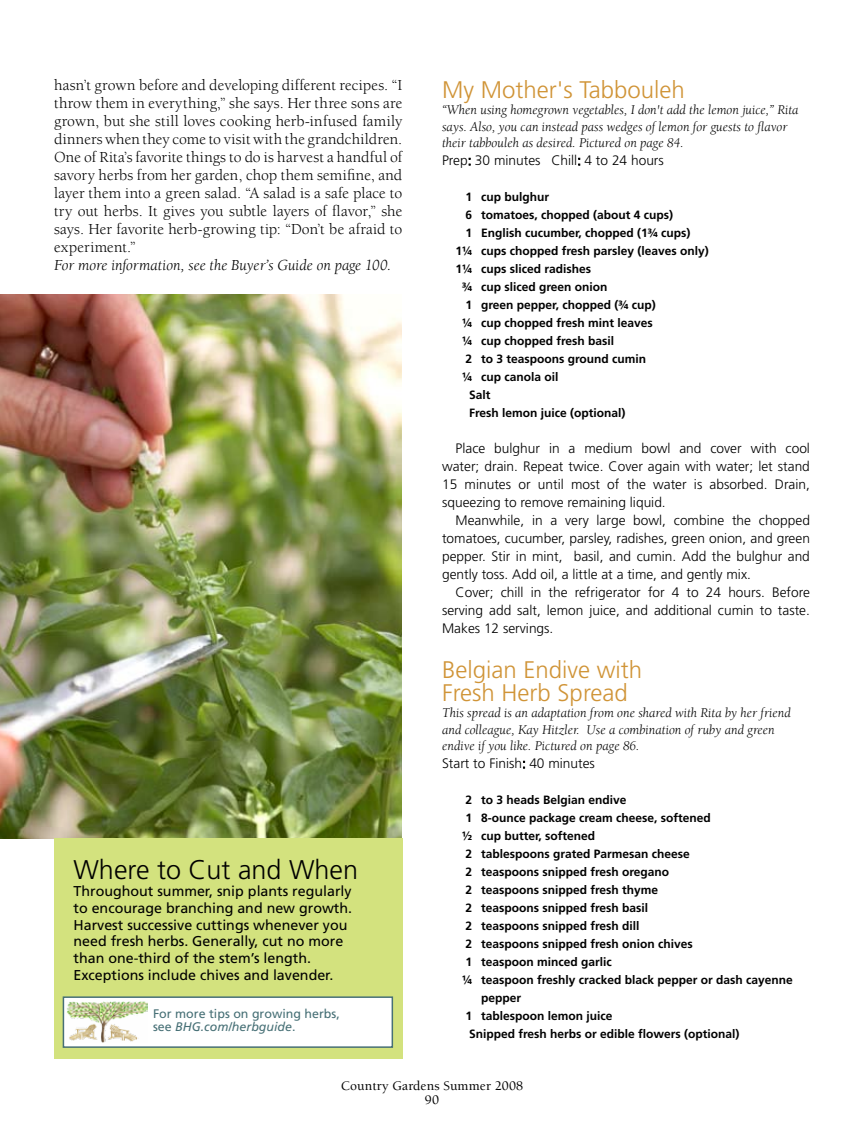
<style>
.page{position:relative;width:864px;height:1134px;background:#fff}
.page>*{position:absolute;margin:0;border:0;box-sizing:border-box;transform-origin:0 0}
.t1{font:300 27px "Frutiger";color:#000}
.t2{font:300 24px/22.5px "Frutiger";color:#d09437}
.t3{font:15.75px/18px "Berkeley";color:#000;text-align:justify}
.t4{font:italic 15.75px "Berkeley";letter-spacing:-.005em;color:#000}
.t5{font:14.25px/17px "Frutiger";color:#000}
.t6{font:300 13.65px/18px "Frutiger";color:#000;text-align:justify}
.t7{font:italic 13.65px/16.5px "Berkeley";color:#000}
.t8{font:500 13.5px/13.5px "Berkeley";letter-spacing:.01em;color:#000;text-align:center}
.t9{font:12.45px/13.5px "Frutiger";color:#477076}
.t10{font:700 12px "Frutiger";color:#000}
.s1{font-style:italic}
</style>
<div class="page">
<img style="left:0;top:294px;width:402px;height:545px">
<div style="left:54px;top:839px;width:348px;height:220px;background:#d3e27e"></div>
<div style="left:63px;top:997px;width:329px;height:50px;background:#fff"></div>
<div style="left:63px;top:996px;width:330px;height:52px;border:2px solid #477076"></div>
<img style="left:67px;top:1001px;width:81px;height:42px">
<p class="t3" style="left:54px;top:76px;width:350px">hasn’t grown before and developing different recipes. “I throw them in everything,” she says. Her three sons are grown, but she still loves cooking herb-infused family dinners when they come to visit with the grandchildren.<br>One of Rita’s favorite things to do is harvest a handful of savory herbs from her garden, chop them semifine, and layer them into a green salad. “A salad is a safe place to try out herbs. It gives you subtle layers of flavor,” she says. Her favorite herb-growing tip: “Don’t be afraid to experiment.”</p>
<h3 class="t4" style="left:54px;top:257px;width:339px">For more information, see the Buyer’s Guide on page 100.</h3>
<h1 class="t1" style="left:74px;top:854px;width:286px">Where to Cut and When</h1>
<p class="t5" style="left:74px;top:882px;width:280px">Throughout summer, snip plants regularly to encourage branching and new growth.<br>Harvest successive cuttings whenever you need fresh herbs. Generally, cut no more than one-third of the stem’s length.<br>Exceptions include chives and lavender.</p>
<p class="t9" style="left:153px;top:1007px;width:188px">For more tips on growing herbs, see <span class="s1">BHG.com/herbguide</span>.</p>
<h2 class="t2" style="left:442px;top:79px;width:244px">My Mother's Tabbouleh</h2>
<p class="t7" style="left:442px;top:102px;width:358px">“When using homegrown vegetables, I don't add the lemon juice,” Rita says. Also, you can instead pass wedges of lemon for guests to flavor their tabbouleh as desired. Pictured on page 84.</p>
<p class="t6" style="left:442px;top:152px;width:223px">Prep: 30 minutes Chill: 4 to 24 hours</p>
<p class="t10" style="left:465px;top:190px;width:85px">1 cup bulghur</p>
<p class="t10" style="left:465px;top:208px;width:209px">6 tomatoes, chopped (about 4 cups)</p>
<p class="t10" style="left:465px;top:226px;width:227px">1 English cucumber, chopped (1¾ cups)</p>
<p class="t10" style="left:455px;top:244px;width:255px">1¼ cups chopped fresh parsley (leaves only)</p>
<p class="t10" style="left:455px;top:262px;width:137px">1¼ cups sliced radishes</p>
<p class="t10" style="left:462px;top:280px;width:147px">¾ cup sliced green onion</p>
<p class="t10" style="left:465px;top:298px;width:192px">1 green pepper, chopped (¾ cup)</p>
<p class="t10" style="left:462px;top:316px;width:192px">¼ cup chopped fresh mint leaves</p>
<p class="t10" style="left:462px;top:334px;width:154px">¼ cup chopped fresh basil</p>
<p class="t10" style="left:465px;top:352px;width:182px">2 to 3 teaspoons ground cumin</p>
<p class="t10" style="left:462px;top:370px;width:98px">¼ cup canola oil</p>
<p class="t10" style="left:469px;top:388px;width:23px">Salt</p>
<p class="t10" style="left:469px;top:406px;width:158px">Fresh lemon juice (optional)</p>
<p class="t6" style="left:442px;top:440px;width:369px;text-indent:14px">Place bulghur in a medium bowl and cover with cool water; drain. Repeat twice. Cover again with water; let stand 15 minutes or until most of the water is absorbed. Drain, squeezing to remove remaining liquid.</p>
<p class="t6" style="left:442px;top:512px;width:369px;text-indent:14px">Meanwhile, in a very large bowl, combine the chopped tomatoes, cucumber, parsley, radishes, green onion, and green pepper. Stir in mint, basil, and cumin. Add the bulghur and gently toss. Add oil, a little at a time, and gently mix.</p>
<p class="t6" style="left:442px;top:584px;width:369px;text-indent:14px">Cover; chill in the refrigerator for 4 to 24 hours. Before serving add salt, lemon juice, and additional cumin to taste.<br>Makes 12 servings.</p>
<h2 class="t2" style="left:442px;top:659px;width:202px">Belgian Endive with<br>Fresh Herb Spread</h2>
<p class="t7" style="left:442px;top:705px;width:350px">This spread is an adaptation from one shared with Rita by her friend and colleague, Kay Hitzler. Use a combination of ruby and green endive if you like. Pictured on page 86.</p>
<p class="t6" style="left:442px;top:755px;width:154px">Start to Finish: 40 minutes</p>
<p class="t10" style="left:465px;top:793px;width:163px">2 to 3 heads Belgian endive</p>
<p class="t10" style="left:465px;top:811px;width:247px">1 8-ounce package cream cheese, softened</p>
<p class="t10" style="left:462px;top:829px;width:135px">½ cup butter, softened</p>
<p class="t10" style="left:465px;top:847px;width:226px">2 tablespoons grated Parmesan cheese</p>
<p class="t10" style="left:465px;top:865px;width:205px">2 teaspoons snipped fresh oregano</p>
<p class="t10" style="left:465px;top:883px;width:194px">2 teaspoons snipped fresh thyme</p>
<p class="t10" style="left:465px;top:901px;width:184px">2 teaspoons snipped fresh basil</p>
<p class="t10" style="left:465px;top:919px;width:176px">2 teaspoons snipped fresh dill</p>
<p class="t10" style="left:465px;top:937px;width:229px">2 teaspoons snipped fresh onion chives</p>
<p class="t10" style="left:465px;top:955px;width:148px">1 teaspoon minced garlic</p>
<p class="t10" style="left:462px;top:973px;width:332px">¼ teaspoon freshly cracked black pepper or dash cayenne</p>
<p class="t10" style="left:481px;top:991px;width:42px">pepper</p>
<p class="t10" style="left:465px;top:1009px;width:149px">1 tablespoon lemon juice</p>
<p class="t10" style="left:469px;top:1027px;width:272px">Snipped fresh herbs or edible flowers (optional)</p>
<p class="t8" style="left:341px;top:1079px;width:184px">Country Gardens Summer 2008<br>90</p>
</div>
